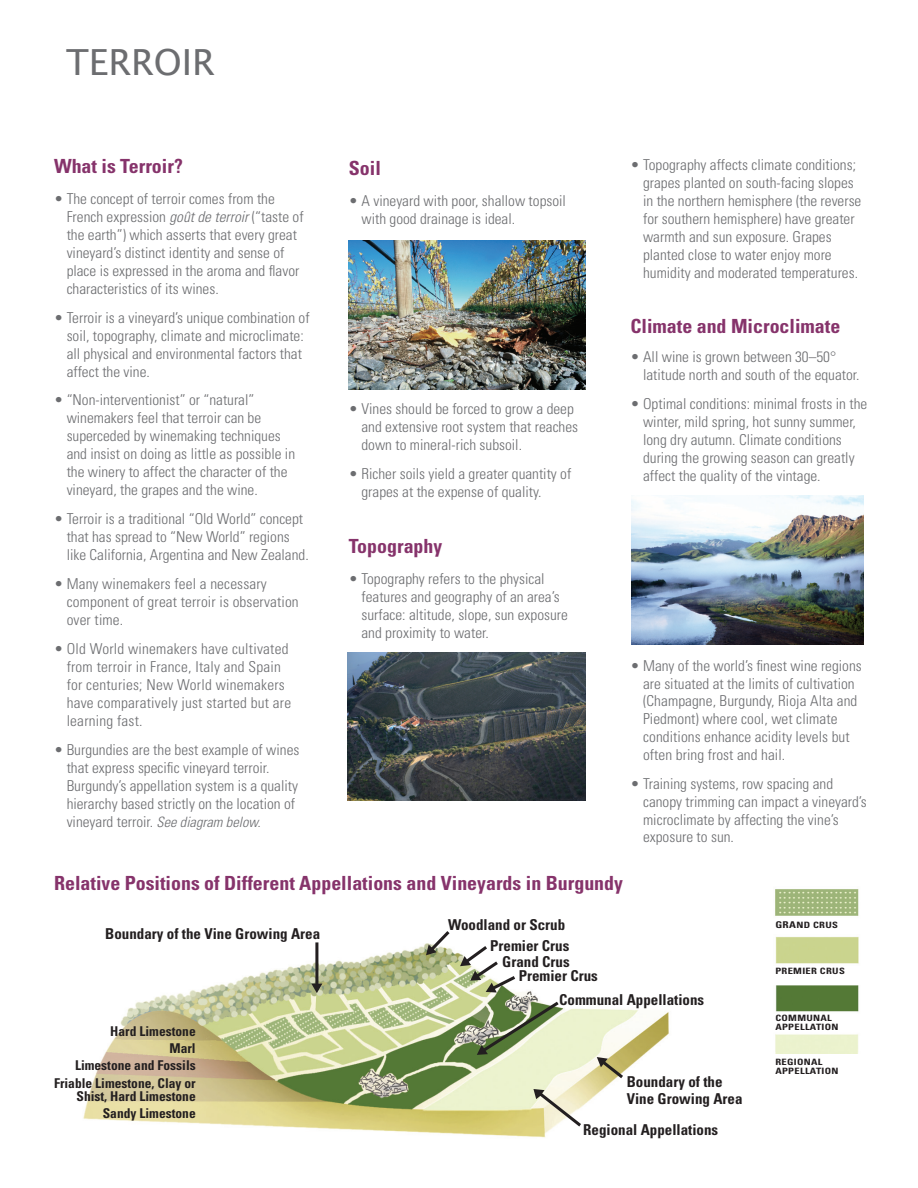
<style>
.page{position:relative;width:918px;height:1188px;background:#fff}
.page>*{position:absolute;margin:0;border:0;box-sizing:border-box;transform-origin:0 0}
.t1{font:36px "Lucida Grande";color:#6c6d70}
.t2{font:700 condensed 19.5px "Univers LT Std";color:#86336b}
.t3{font:300 condensed 15px/18px "Univers LT Std";color:#6c6d70}
.t4{font:700 condensed 15px/20.7px "Univers LT Std";color:#231f20}
.t5{font:700 condensed 13.5px/17.2px "Univers LT Std";color:#231f20;text-align:right}
.t6{font:700 condensed 8.7px/9px "Univers LT Std";letter-spacing:.03em;color:#231f20;scale:1.2 1}
.s1{font-style:italic}
.s2{font-style:italic;font-size:14.25px}
.s3{font-size:9.3px}
</style>
<div class="page">
<img style="left:632px;top:496px;width:232px;height:148px">
<img style="left:348px;top:241px;width:238px;height:148px">
<img style="left:348px;top:652px;width:237px;height:149px">
<img style="left:83px;top:943px;width:586px;height:195px">
<svg style="left:426px;top:931px;width:24px;height:24px"></svg>
<svg style="left:460px;top:946px;width:55px;height:47px"></svg>
<svg style="left:477px;top:1002px;width:82px;height:53px;background:#95a57e"></svg>
<svg style="left:533px;top:1089px;width:48px;height:38px;background:#dbd6bb"></svg>
<svg style="left:597px;top:1057px;width:26px;height:21px"></svg>
<svg style="left:311px;top:942px;width:11px;height:51px"></svg>
<img style="left:775px;top:889px;width:84px;height:164px">
<h1 class="t1" style="left:66px;top:42px;width:150px">TERROIR</h1>
<h2 class="t2" style="left:54px;top:154px;width:130px">What is Terroir?</h2>
<p class="t3" style="left:67px;top:189px;width:239px;text-indent:-13px">• The concept of terroir comes from the French expression <span class="s1">goût de terroir</span> (“taste of the earth”) which asserts that every great vineyard’s distinct identity and sense of place is expressed in the aroma and flavor characteristics of its wines.</p>
<p class="t3" style="left:67px;top:308px;width:244px;text-indent:-13px">• Terroir is a vineyard’s unique combination of soil, topography, climate and microclimate: all physical and environmental factors that affect the vine.</p>
<p class="t3" style="left:67px;top:391px;width:230px;text-indent:-13px">• “Non-interventionist” or “natural” winemakers feel that terroir can be superceded by winemaking techniques and insist on doing as little as possible in the winery to affect the character of the vineyard, the grapes and the wine.</p>
<p class="t3" style="left:67px;top:510px;width:244px;text-indent:-13px">• Terroir is a traditional “Old World” concept that has spread to “New World” regions like California, Argentina and New Zealand.</p>
<p class="t3" style="left:67px;top:575px;width:234px;text-indent:-13px">• Many winemakers feel a necessary component of great terroir is observation over time.</p>
<p class="t3" style="left:67px;top:639px;width:226px;text-indent:-13px">• Old World winemakers have cultivated from terroir in France, Italy and Spain for centuries; New World winemakers have comparatively just started but are learning fast.</p>
<p class="t3" style="left:67px;top:740px;width:234px;text-indent:-13px">• Burgundies are the best example of wines that express specific vineyard terroir.<br>Burgundy’s appellation system is a quality hierarchy based strictly on the location of vineyard terroir. <span class="s2">See diagram below.</span></p>
<h2 class="t2" style="left:349px;top:156px;width:34px">Soil</h2>
<p class="t3" style="left:362px;top:191px;width:206px;text-indent:-13px">• A vineyard with poor, shallow topsoil with good drainage is ideal.</p>
<p class="t3" style="left:362px;top:400px;width:218px;text-indent:-13px">• Vines should be forced to grow a deep and extensive root system that reaches down to mineral-rich subsoil.</p>
<p class="t3" style="left:362px;top:465px;width:211px;text-indent:-13px">• Richer soils yield a greater quantity of grapes at the expense of quality.</p>
<h2 class="t2" style="left:349px;top:534px;width:95px">Topography</h2>
<p class="t3" style="left:362px;top:570px;width:208px;text-indent:-13px">• Topography refers to the physical features and geography of an area’s surface: altitude, slope, sun exposure and proximity to water.</p>
<p class="t3" style="left:643px;top:156px;width:220px;text-indent:-13px">• Topography affects climate conditions; grapes planted on south-facing slopes in the northern hemisphere (the reverse for southern hemisphere) have greater warmth and sun exposure. Grapes planted close to water enjoy more humidity and moderated temperatures.</p>
<h2 class="t2" style="left:630px;top:315px;width:211px">Climate and Microclimate</h2>
<p class="t3" style="left:643px;top:348px;width:218px;text-indent:-13px">• All wine is grown between 30–50° latitude north and south of the equator.</p>
<p class="t3" style="left:643px;top:395px;width:226px;text-indent:-13px">• Optimal conditions: minimal frosts in the winter, mild spring, hot sunny summer, long dry autumn. Climate conditions during the growing season can greatly affect the quality of the vintage.</p>
<p class="t3" style="left:643px;top:656px;width:220px;text-indent:-13px">• Many of the world’s finest wine regions are situated at the limits of cultivation (Champagne, Burgundy, Rioja Alta and Piedmont) where cool, wet climate conditions enhance acidity levels but often bring frost and hail.</p>
<p class="t3" style="left:643px;top:775px;width:225px;text-indent:-13px">• Training systems, row spacing and canopy trimming can impact a vineyard’s microclimate by affecting the vine’s exposure to sun.</p>
<h2 class="t2" style="left:54px;top:871px;width:571px">Relative Positions of Different Appellations and Vineyards in Burgundy</h2>
<p class="t4" style="left:105px;top:923px;width:216px">Boundary of the Vine Growing Area</p>
<p class="t4" style="left:448px;top:914px;width:123px;text-align:right">Woodland or Scrub<br>Premier Crus</p>
<p class="t4" style="left:519px;top:955px;width:81px;line-height:13.5px;text-indent:-16px">Grand Crus<br>Premier Crus</p>
<p class="t4" style="left:559px;top:989px;width:147px">Communal Appellations</p>
<p class="t5" style="left:54px;top:1022px;width:143px">Hard Limestone<br>Marl<br>Limestone and Fossils<br>Friable Limestone, Clay or</p>
<p class="t5" style="left:77px;top:1088px;width:121px">Shist, Hard Limestone<br>Sandy Limestone</p>
<p class="t4" style="left:627px;top:1073px;width:117px;line-height:17.2px">Boundary of the<br>Vine Growing Area</p>
<p class="t4" style="left:583px;top:1119px;width:137px">Regional Appellations</p>
<p class="t6" style="left:775px;top:921px;width:53px"><span class="s3">Gra</span>nd Crus</p>
<p class="t6" style="left:775px;top:967px;width:58px">Premi er Crus</p>
<p class="t6" style="left:775px;top:1014px;width:44px">Communal<br>Appellati</p>
<p class="t6" style="left:825px;top:1023px;width:13px">on</p>
<p class="t6" style="left:775px;top:1057px;width:36px">Regional<br>Appellati</p>
<p class="t6" style="left:825px;top:1066px;width:13px">on</p>
</div>
